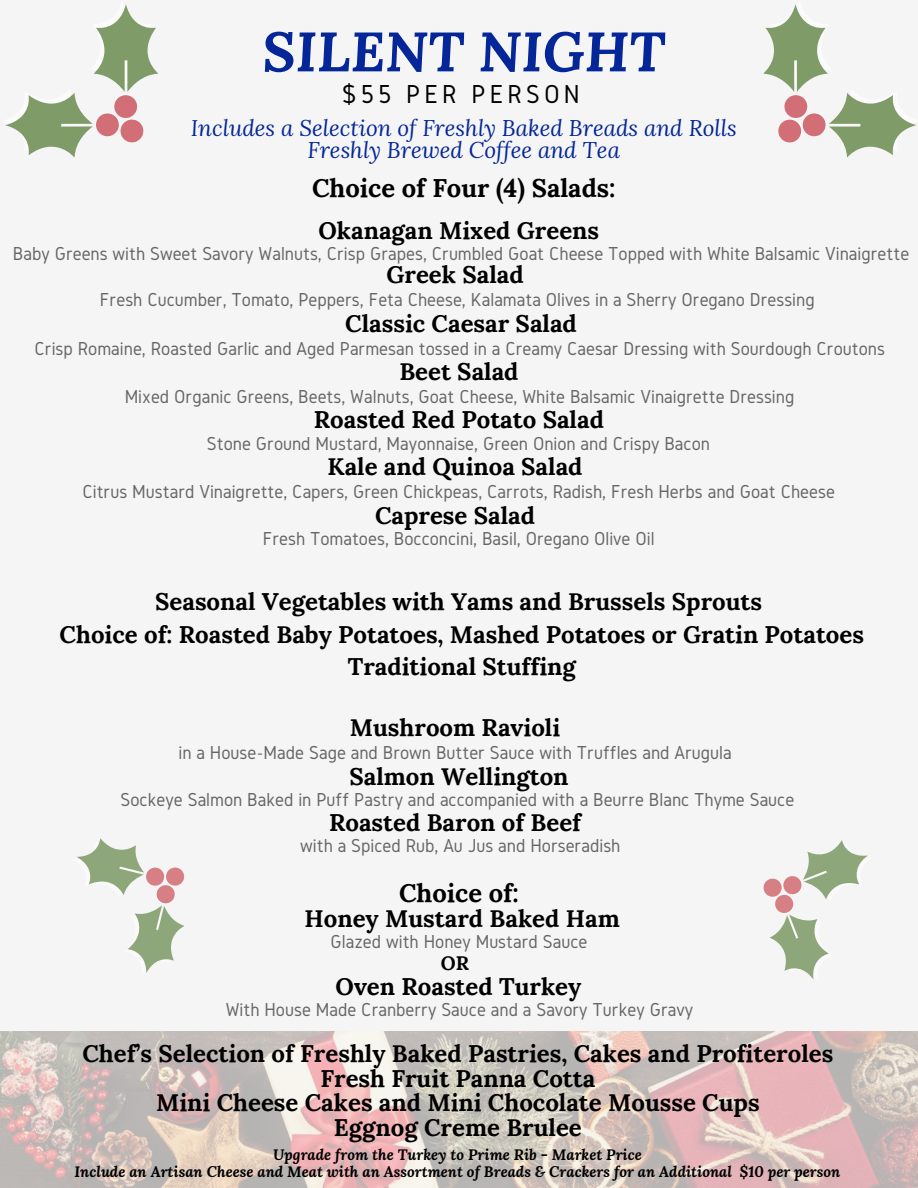
<style>
.page{position:relative;width:918px;height:1188px;background:#f5f5f5}
.page>*{position:absolute;margin:0;border:0;box-sizing:border-box;transform-origin:0 0}
.t1{font:italic 700 55.5px "Lora";color:#042698}
.t2{font:27px "Gidole";letter-spacing:.15em;color:#000}
.t3{font:700 25.5px "Lora";color:#000}
.t4{font:700 24px/24.8px "Lora";color:#000;text-align:center}
.t5{font:italic 22.5px/21.8px "Lora";color:#042698;text-align:center}
.t6{font:19.5px "Gidole";color:#666}
.t7{font:700 19.5px "Lora";color:#000}
.t8{font:italic 700 15px/16.8px "Lora";color:#000;text-align:center}
</style>
<div class="page">
<img style="left:0;top:1032px;width:918px;height:156px">
<svg style="left:763px;top:4px;width:153px;height:154px"></svg>
<svg style="left:5px;top:4px;width:153px;height:154px"></svg>
<svg style="left:763px;top:840px;width:105px;height:140px"></svg>
<svg style="left:77px;top:838px;width:108px;height:135px"></svg>
<h1 class="t1" style="left:262px;top:14px;width:404px">SILENT NIGHT</h1>
<h2 class="t2" style="left:342px;top:79px;width:239px">$55 PER PERSON</h2>
<p class="t5" style="left:191px;top:117px;width:548px">Includes a Selection of Freshly Baked Breads and Rolls<br>Freshly Brewed Coffee and Tea</p>
<h3 class="t3" style="left:312px;top:172px;width:305px">Choice of Four (4) Salads:</h3>
<p class="t4" style="left:318px;top:217px;width:282px">Okanagan Mixed Greens</p>
<p class="t6" style="left:13px;top:243px;width:898px">Baby Greens with Sweet Savory Walnuts, Crisp Grapes, Crumbled Goat Cheese Topped with White Balsamic Vinaigrette</p>
<p class="t4" style="left:386px;top:262px;width:139px">Greek Salad</p>
<p class="t6" style="left:100px;top:289px;width:716px">Fresh Cucumber, Tomato, Peppers, Feta Cheese, Kalamata Olives in a Sherry Oregano Dressing</p>
<p class="t4" style="left:345px;top:311px;width:233px">Classic Caesar Salad</p>
<p class="t6" style="left:35px;top:337px;width:852px">Crisp Romaine, Roasted Garlic and Aged Parmesan tossed in a Creamy Caesar Dressing with Sourdough Croutons</p>
<p class="t4" style="left:399px;top:358px;width:121px">Beet Salad</p>
<p class="t6" style="left:125px;top:385px;width:671px">Mixed Organic Greens, Beets, Walnuts, Goat Cheese, White Balsamic Vinaigrette Dressing</p>
<p class="t4" style="left:314px;top:407px;width:292px">Roasted Red Potato Salad</p>
<p class="t6" style="left:207px;top:433px;width:505px">Stone Ground Mustard, Mayonnaise, Green Onion and Crispy Bacon</p>
<p class="t4" style="left:328px;top:454px;width:256px">Kale and Quinoa Salad</p>
<p class="t6" style="left:82px;top:480px;width:754px">Citrus Mustard Vinaigrette, Capers, Green Chickpeas, Carrots, Radish, Fresh Herbs and Goat Cheese</p>
<p class="t4" style="left:375px;top:503px;width:162px">Caprese Salad</p>
<p class="t6" style="left:263px;top:528px;width:393px">Fresh Tomatoes, Bocconcini, Basil, Oregano Olive Oil</p>
<p class="t4" style="left:60px;top:585px;width:806px;line-height:32.7px">Seasonal Vegetables with Yams and Brussels Sprouts<br>Choice of: Roasted Baby Potatoes, Mashed Potatoes or Gratin Potatoes<br>Traditional Stuffing</p>
<p class="t4" style="left:349px;top:702px;width:221px;line-height:49.2px;text-align:left">Mushroom Ravioli<br>Salmon Wellington</p>
<p class="t6" style="left:179px;top:742px;width:555px">in a House-Made Sage and Brown Butter Sauce with Truffles and Arugula</p>
<p class="t6" style="left:121px;top:789px;width:675px">Sockeye Salmon Baked in Puff Pastry and accompanied with a Beurre Blanc Thyme Sauce</p>
<p class="t4" style="left:329px;top:810px;width:254px">Roasted Baron of Beef</p>
<p class="t6" style="left:300px;top:834px;width:322px">with a Spiced Rub, Au Jus and Horseradish</p>
<h3 class="t3" style="left:399px;top:876px;width:121px">Choice of:</h3>
<p class="t4" style="left:305px;top:906px;width:317px">Honey Mustard Baked Ham</p>
<p class="t6" style="left:331px;top:931px;width:258px">Glazed with Honey Mustard Sauce</p>
<p class="t7" style="left:441px;top:950px;width:30px">OR</p>
<p class="t4" style="left:336px;top:974px;width:247px">Oven Roasted Turkey</p>
<p class="t6" style="left:226px;top:999px;width:469px">With House Made Cranberry Sauce and a Savory Turkey Gravy</p>
<p class="t4" style="left:82px;top:1041px;width:753px">Chef’s Selection of Freshly Baked Pastries, Cakes and Profiteroles Fresh Fruit Panna Cotta<br>Mini Cheese Cakes and Mini Chocolate Mousse Cups<br>Eggnog Creme Brulee</p>
<p class="t8" style="left:75px;top:1146px;width:767px">Upgrade from the Turkey to Prime Rib - Market Price<br>Include an Artisan Cheese and Meat with an Assortment of Breads &amp; Crackers for an Additional $10 per person</p>
</div>
